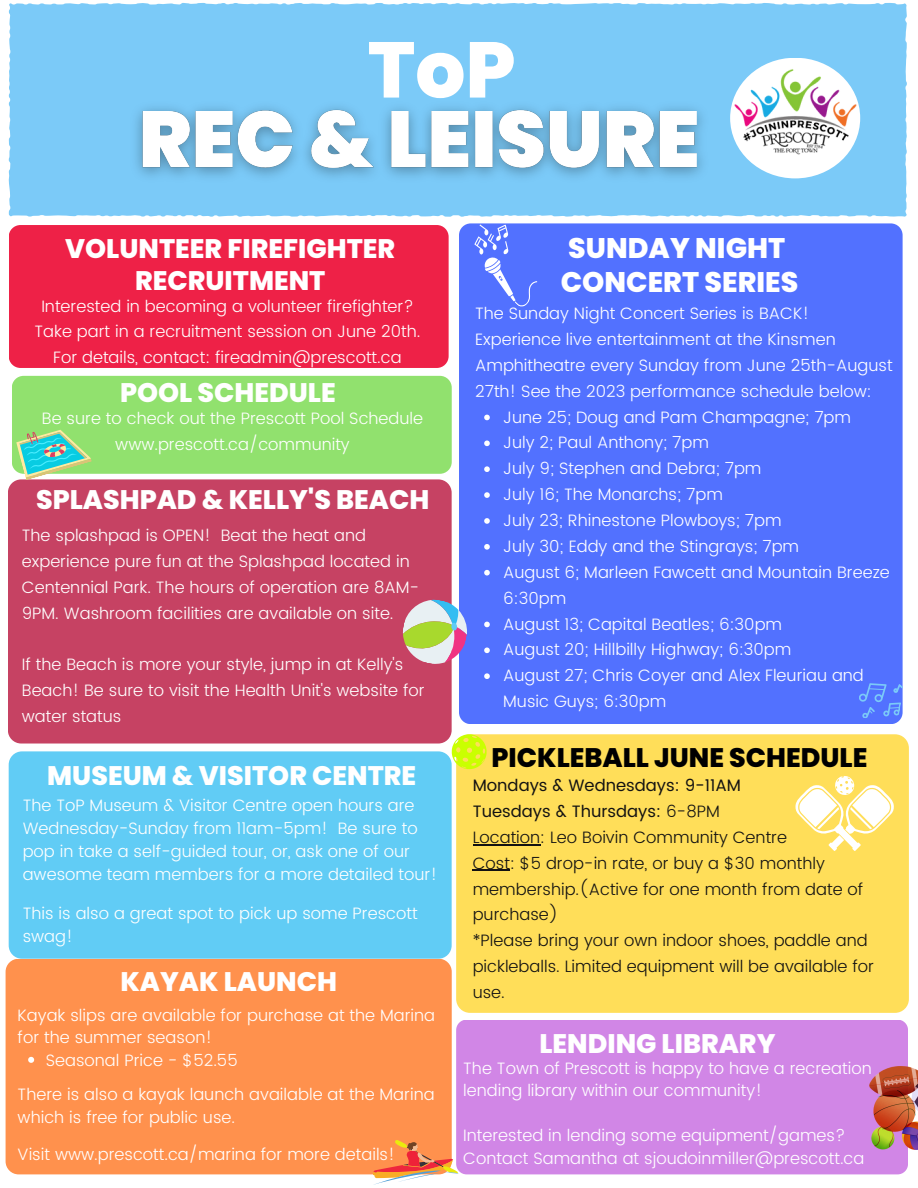
<style>
.page{position:relative;width:918px;height:1188px;background:#fff}
.page>*{position:absolute;margin:0;border:0;box-sizing:border-box;transform-origin:0 0}
.t1{font:800 78.9px "Poppins";color:#fff}
.t2{font:800 28.35px "Poppins";color:#fff}
.t3{font:800 26.85px/32.1px "Poppins";color:#fff;text-align:center}
.t4{font:800 26.85px "Poppins";color:#000}
.t5{font:300 16.5px/25.8px "Poppins";color:#fff}
.t6{font:300 16.5px/25.8px "Poppins";color:#131212}
.t7{font:16.5px "Poppins";color:#131212}
.s1{font-weight:300}
</style>
<div class="page">
<div style="left:456px;top:1020px;width:452px;height:154px;background:#d186e6;border-radius:11px"></div>
<div style="left:6px;top:959px;width:446px;height:215px;background:#ff914d;border-radius:13px"></div>
<div style="left:8px;top:479px;width:443px;height:265px;background:#c64263;border-radius:13px"></div>
<div style="left:456px;top:734px;width:453px;height:279px;background:#ffde59;border-radius:14px"></div>
<div style="left:459px;top:223px;width:443px;height:501px;background:#5271ff;border-radius:12px"></div>
<div style="left:12px;top:376px;width:440px;height:98px;background:#91e16e;border-radius:12px"></div>
<div style="left:8px;top:3px;width:899px;height:214px;background:#7bcaf8"></div>
<img style="left:120px;top:67px;width:599px;height:150px">
<img style="left:710px;top:32px;width:170px;height:170px">
<svg style="left:402px;top:596px;width:65px;height:72px"></svg>
<div style="left:451px;top:623px;width:6px;height:8px;background:#61ccf5;border-radius:50%"></div>
<svg style="left:15px;top:429px;width:77px;height:51px"></svg>
<svg style="left:859px;top:680px;width:44px;height:40px"></svg>
<svg style="left:470px;top:223px;width:73px;height:84px"></svg>
<svg style="left:795px;top:776px;width:99px;height:75px"></svg>
<svg style="left:452px;top:734px;width:35px;height:35px"></svg>
<img style="left:870px;top:1067px;width:48px;height:83px">
<div style="left:9px;top:751px;width:443px;height:207px;background:#61ccf5;border-radius:13px"></div>
<svg style="left:28px;top:1057px;width:6px;height:6px"></svg>
<svg style="left:373px;top:1139px;width:86px;height:46px"></svg>
<hr style="left:473px;top:844px;width:67px;height:1px;background:#131212">
<hr style="left:473px;top:870px;width:37px;height:1px;background:#131212">
<svg style="left:484px;top:415px;width:6px;height:5px"></svg>
<svg style="left:484px;top:441px;width:6px;height:5px"></svg>
<svg style="left:484px;top:466px;width:6px;height:6px"></svg>
<svg style="left:484px;top:492px;width:6px;height:6px"></svg>
<svg style="left:484px;top:518px;width:6px;height:6px"></svg>
<svg style="left:484px;top:544px;width:6px;height:6px"></svg>
<svg style="left:484px;top:570px;width:6px;height:6px"></svg>
<svg style="left:484px;top:622px;width:6px;height:5px"></svg>
<svg style="left:484px;top:648px;width:6px;height:5px"></svg>
<svg style="left:484px;top:673px;width:6px;height:6px"></svg>
<div style="left:9px;top:225px;width:440px;height:143px;background:#ee2147;border-radius:12px"></div>
<p class="t1" style="left:368px;top:15px;width:149px">ToP</p>
<p class="t3" style="left:65px;top:232px;width:332px">VOLUNTEER FIREFIGHTER<br>RECRUITMENT</p>
<p class="t5" style="left:35px;top:293px;width:387px;text-align:center">Interested in becoming a volunteer firefighter?<br>Take part in a recruitment session on June 20th.<br>For details, contact: fireadmin@prescott.ca</p>
<p class="t3" style="left:120px;top:377px;width:217px">POOL SCHEDULE</p>
<p class="t5" style="left:42px;top:406px;width:383px;text-align:center">Be sure to check out the Prescott Pool Schedule www.prescott.ca/community</p>
<p class="t3" style="left:36px;top:483px;width:395px">SPLASHPAD &amp; KELLY'S BEACH</p>
<p class="t5" style="left:22px;top:522px;width:399px">The splashpad is OPEN! Beat the heat and experience pure fun at the Splashpad located in Centennial Park. The hours of operation are 8AM-9PM. Washroom facilities are available on site.</p>
<p class="t5" style="left:22px;top:652px;width:404px">If the Beach is more your style, jump in at Kelly's<br>Beach! Be sure to visit the Health Unit's website for water status</p>
<p class="t3" style="left:47px;top:760px;width:371px">MUSEUM &amp; VISITOR CENTRE</p>
<p class="t5" style="left:23px;top:794px;width:416px;line-height:23px">The ToP Museum &amp; Visitor Centre open hours are Wednesday-Sunday from 11am-5pm! Be sure to pop in take a self-guided tour, or, ask one of our awesome team members for a more detailed tour!</p>
<p class="t5" style="left:23px;top:902px;width:396px;line-height:23px">This is also a great spot to pick up some Prescott swag!</p>
<p class="t3" style="left:120px;top:965px;width:218px">KAYAK LAUNCH</p>
<p class="t5" style="left:18px;top:1004px;width:419px;line-height:22.5px">Kayak slips are available for purchase at the Marina for the summer season!</p>
<p class="t5" style="left:46px;top:1047px;width:194px">Seasonal Price - $52.55</p>
<p class="t5" style="left:18px;top:1083px;width:418px;line-height:22.5px">There is also a kayak launch available at the Marina which is free for public use.</p>
<p class="t5" style="left:18px;top:1141px;width:379px">Visit www.prescott.ca/marina for more details!</p>
<p class="t2" style="left:568px;top:229px;width:219px">SUNDAY NIGHT</p>
<p class="t2" style="left:561px;top:262px;width:239px">CONCERT SERIES</p>
<p class="t5" style="left:475px;top:300px;width:419px">The Sunday Night Concert Series is BACK!<br>Experience live entertainment at the Kinsmen Amphitheatre every Sunday from June 25th-August 27th! See the 2023 performance schedule below:</p>
<p class="t5" style="left:503px;top:404px;width:349px">June 25; Doug and Pam Champagne; 7pm</p>
<p class="t5" style="left:503px;top:430px;width:207px">July 2; Paul Anthony; 7pm</p>
<p class="t5" style="left:503px;top:456px;width:260px">July 9; Stephen and Debra; 7pm</p>
<p class="t5" style="left:503px;top:482px;width:221px">July 16; The Monarchs; 7pm</p>
<p class="t5" style="left:503px;top:507px;width:280px">July 23; Rhinestone Plowboys; 7pm</p>
<p class="t5" style="left:503px;top:533px;width:297px">July 30; Eddy and the Stingrays; 7pm</p>
<p class="t5" style="left:503px;top:559px;width:388px">August 6; Marleen Fawcett and Mountain Breeze<br>6:30pm</p>
<p class="t5" style="left:503px;top:611px;width:280px">August 13; Capital Beatles; 6:30pm</p>
<p class="t5" style="left:503px;top:637px;width:290px">August 20; Hillbilly Highway; 6:30pm</p>
<p class="t5" style="left:503px;top:663px;width:362px">August 27; Chris Coyer and Alex Fleuriau and<br>Music Guys; 6:30pm</p>
<p class="t4" style="left:492px;top:739px;width:377px">PICKLEBALL JUNE SCHEDULE</p>
<p class="t7" style="left:473px;top:776px;width:270px">Mondays &amp; Wednesdays: 9-11AM</p>
<p class="t7" style="left:473px;top:802px;width:249px">Tuesdays &amp; Thursdays: <span class="s1">6-8PM</span></p>
<p class="t6" style="left:473px;top:824px;width:316px">Location: Leo Boivin Community Centre</p>
<p class="t6" style="left:473px;top:850px;width:392px">Cost: $5 drop-in rate, or buy a $30 monthly membership.(Active for one month from date of purchase)</p>
<p class="t6" style="left:473px;top:928px;width:403px">*Please bring your own indoor shoes, paddle and pickleballs. Limited equipment will be available for use.</p>
<p class="t3" style="left:539px;top:1027px;width:238px">LENDING LIBRARY</p>
<p class="t5" style="left:463px;top:1057px;width:410px;line-height:22.5px">The Town of Prescott is happy to have a recreation lending library within our community!</p>
<p class="t5" style="left:463px;top:1125px;width:403px;line-height:22.5px">Interested in lending some equipment/games?<br>Contact Samantha at sjoudoinmiller@prescott.ca</p>
</div>
